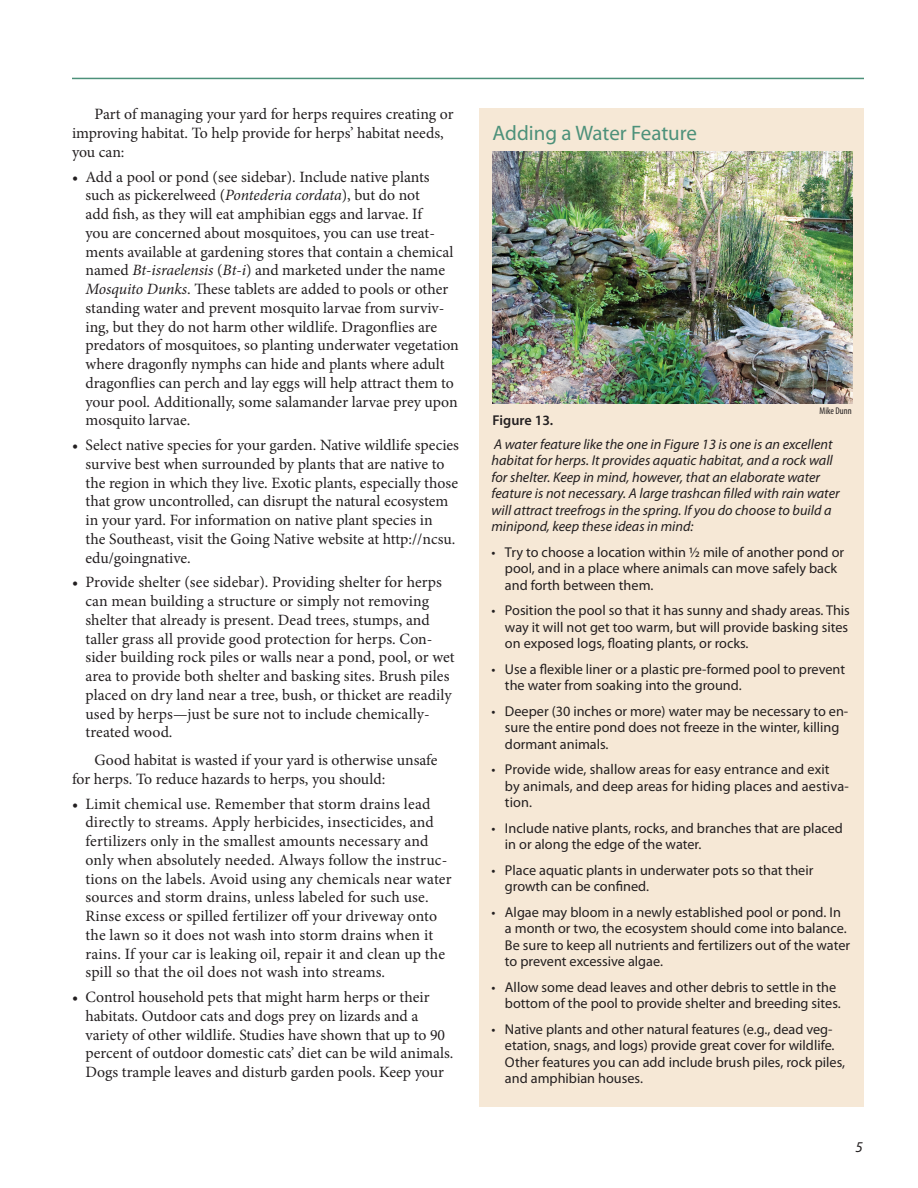
<style>
.page{position:relative;width:918px;height:1188px;background:#fff}
.page>*{position:absolute;margin:0;border:0;box-sizing:border-box;transform-origin:0 0}
.Level_2_head{font:21px "Myriad Pro";color:#4d917a}
.Body_Text{font:15.75px/18.8px "Minion Pro";color:#231f20}
.t1{font:italic 15px "Myriad Pro";color:#231f20}
.Body_Text-2{font:14.25px/16.5px "Myriad Pro";color:#231f20}
.Body_Text-3{font:italic 14.25px/16.5px "Myriad Pro";color:#231f20}
.Cutline{font:600 14.25px "Myriad Pro";color:#231f20}
.Photo_credit{font:condensed 9.75px "Myriad Pro";color:#231f20}
.s1{font-style:italic}
</style>
<div class="page">
<hr style="left:72px;top:78px;width:792px;height:1px;background:#4d917a">
<div style="left:479px;top:108px;width:385px;height:999px;background:#f6e8d6"></div>
<img style="left:493px;top:152px;width:360px;height:252px">
<p class="Body_Text" style="left:72px;top:105px;width:383px;text-indent:23px">Part of managing your yard for herps requires creating or improving habitat. To help provide for herps’ habitat needs, you can:</p>
<p class="Body_Text" style="left:86px;top:167px;width:375px;text-indent:-14px">• Add a pool or pond (see sidebar). Include native plants such as pickerelweed (<span class="s1">Pontederia cordata</span>), but do not<br>add fish, as they will eat amphibian eggs and larvae. If<br>you are concerned about mosquitoes, you can use treat&shy;ments available at gardening stores that contain a chemical named <span class="s1">Bt-israelensis</span> (<span class="s1">Bt-i</span>) and marketed under the name <span class="s1">Mosquito Dunks</span>. These tablets are added to pools or other standing water and prevent mosquito larvae from surviv&shy;ing, but they do not harm other wildlife. Dragonflies are predators of mosquitoes, so planting underwater vegetation where dragonfly nymphs can hide and plants where adult dragonflies can perch and lay eggs will help attract them to your pool. Additionally, some salamander larvae prey upon mosquito larvae.</p>
<p class="Body_Text" style="left:86px;top:436px;width:375px;text-indent:-14px">• Select native species for your garden. Native wildlife species survive best when surrounded by plants that are native to the region in which they live. Exotic plants, especially those that grow uncontrolled, can disrupt the natural ecosystem in your yard. For information on native plant species in<br>the Southeast, visit the Going Native website at http://ncsu. edu/goingnative.</p>
<p class="Body_Text" style="left:86px;top:573px;width:371px;text-indent:-14px">• Provide shelter (see sidebar). Providing shelter for herps can mean building a structure or simply not removing shelter that already is present. Dead trees, stumps, and taller grass all provide good protection for herps. Con&shy;sider building rock piles or walls near a pond, pool, or wet area to provide both shelter and basking sites. Brush piles placed on dry land near a tree, bush, or thicket are readily used by herps—just be sure not to include chemically&shy;treated wood.</p>
<p class="Body_Text" style="left:72px;top:751px;width:367px;text-indent:23px">Good habitat is wasted if your yard is otherwise unsafe for herps. To reduce hazards to herps, you should:</p>
<p class="Body_Text" style="left:86px;top:794px;width:368px;text-indent:-14px">• Limit chemical use. Remember that storm drains lead directly to streams. Apply herbicides, insecticides, and fertilizers only in the smallest amounts necessary and only when absolutely needed. Always follow the instruc&shy;tions on the labels. Avoid using any chemicals near water sources and storm drains, unless labeled for such use.<br>Rinse excess or spilled fertilizer off your driveway onto the lawn so it does not wash into storm drains when it rains. If your car is leaking oil, repair it and clean up the spill so that the oil does not wash into streams.</p>
<p class="Body_Text" style="left:86px;top:988px;width:369px;text-indent:-14px">• Control household pets that might harm herps or their habitats. Outdoor cats and dogs prey on lizards and a variety of other wildlife. Studies have shown that up to 90 percent of outdoor domestic cats’ diet can be wild animals.<br>Dogs trample leaves and disturb garden pools. Keep your</p>
<p class="Level_2_head" style="left:493px;top:120px;width:206px">Adding a Water Feature</p>
<p class="Cutline" style="left:493px;top:411px;width:62px">Figure 13.</p>
<p class="Photo_credit" style="left:820px;top:405px;width:34px">Mike Dunn</p>
<p class="Body_Text-3" style="left:491px;top:435px;width:350px">A water feature like the one in Figure 13 is one is an excellent habitat for herps. It provides aquatic habitat, and a rock wall for shelter. Keep in mind, however, that an elaborate water feature is not necessary. A large trashcan filled with rain water will attract treefrogs in the spring. If you do choose to build a minipond, keep these ideas in mind:</p>
<p class="Body_Text-2" style="left:505px;top:543px;width:341px;text-indent:-14px">• Try to choose a location within ½ mile of another pond or pool, and in a place where animals can move safely back and forth between them.</p>
<p class="Body_Text-2" style="left:505px;top:602px;width:346px;text-indent:-14px">• Position the pool so that it has sunny and shady areas. This way it will not get too warm, but will provide basking sites on exposed logs, floating plants, or rocks.</p>
<p class="Body_Text-2" style="left:505px;top:660px;width:342px;text-indent:-14px">• Use a flexible liner or a plastic pre-formed pool to prevent the water from soaking into the ground.</p>
<p class="Body_Text-2" style="left:505px;top:702px;width:345px;text-indent:-14px">• Deeper (30 inches or more) water may be necessary to en&shy;sure the entire pond does not freeze in the winter, killing dormant animals.</p>
<p class="Body_Text-2" style="left:505px;top:761px;width:345px;text-indent:-14px">• Provide wide, shallow areas for easy entrance and exit<br>by animals, and deep areas for hiding places and aestiva&shy;tion.</p>
<p class="Body_Text-2" style="left:505px;top:819px;width:340px;text-indent:-14px">• Include native plants, rocks, and branches that are placed in or along the edge of the water.</p>
<p class="Body_Text-2" style="left:505px;top:861px;width:310px;text-indent:-14px">• Place aquatic plants in underwater pots so that their growth can be confined.</p>
<p class="Body_Text-2" style="left:505px;top:903px;width:347px;text-indent:-14px">• Algae may bloom in a newly established pool or pond. In a month or two, the ecosystem should come into balance.<br>Be sure to keep all nutrients and fertilizers out of the water to prevent excessive algae.</p>
<p class="Body_Text-2" style="left:505px;top:978px;width:337px;text-indent:-14px">• Allow some dead leaves and other debris to settle in the bottom of the pool to provide shelter and breeding sites.</p>
<p class="Body_Text-2" style="left:505px;top:1020px;width:342px;text-indent:-14px">• Native plants and other natural features (e.g., dead veg&shy;etation, snags, and logs) provide great cover for wildlife.<br>Other features you can add include brush piles, rock piles, and amphibian houses.</p>
<p class="t1" style="left:855px;top:1138px;width:9px">5</p>
</div>
